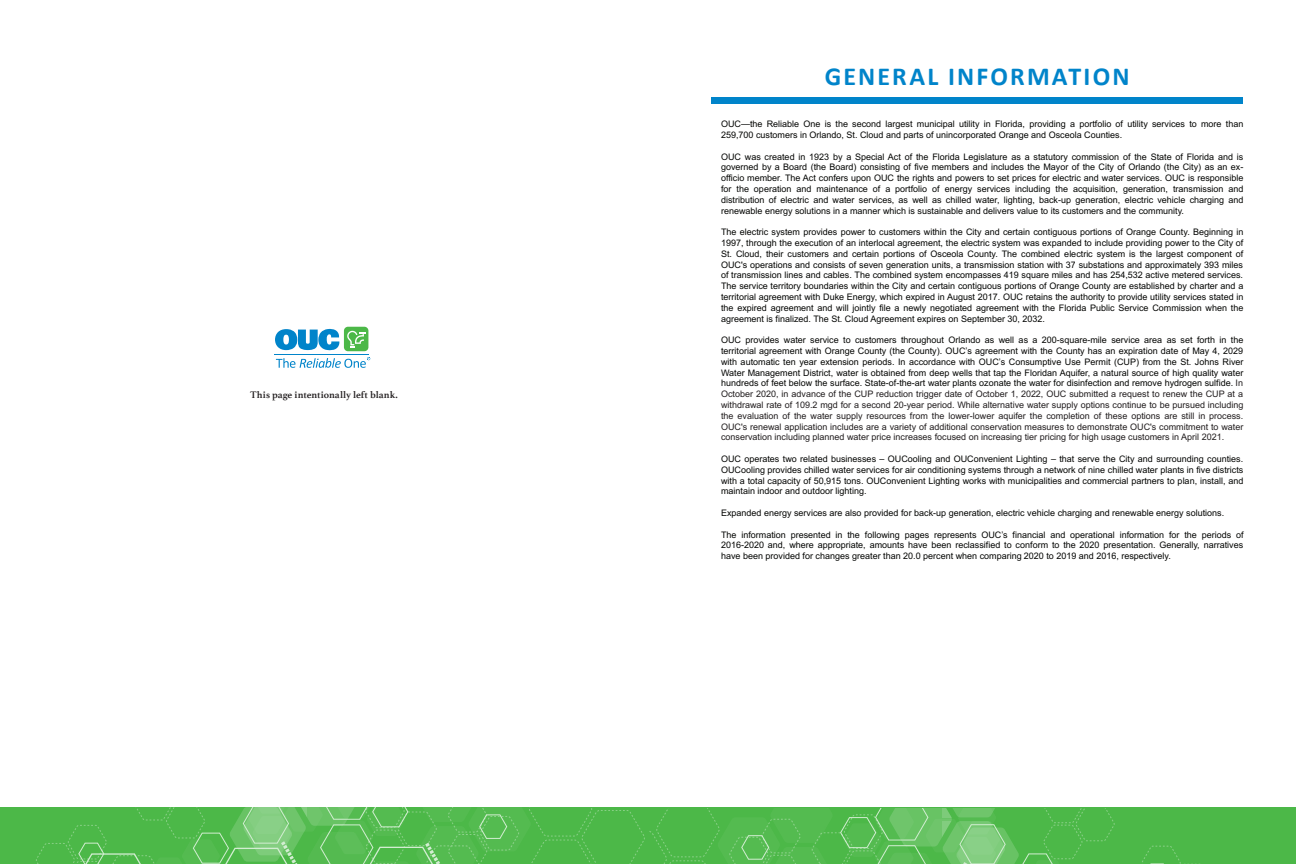
<style>
.page{position:relative;width:1296px;height:864px;background:#fff}
.page>*{position:absolute;margin:0;border:0;box-sizing:border-box;transform-origin:0 0}
.t1{font:700 26px "Calibri";letter-spacing:.085em;color:#0084ca}
.t2{font:700 10px "Athelas";letter-spacing:.005em;color:#231f20}
.t3{font:9px/10.8px "Arial";color:#040503;text-align:justify}
.t4{font:9px/10.8px "Arial";color:#211d1e;text-align:justify}
.s1{color:#040503}
</style>
<div class="page">
<div style="left:0;top:808px;width:1296px;height:56px;background:#4cb848"></div>
<svg style="left:1142px;top:846px;width:58px;height:18px"></svg>
<svg style="left:36px;top:808px;width:1079px;height:56px"></svg>
<svg style="left:275px;top:329px;width:64px;height:21px"></svg>
<div style="left:344px;top:327px;width:24px;height:24px;background:#4cb848;border-radius:4px"></div>
<svg style="left:347px;top:331px;width:19px;height:17px"></svg>
<hr style="left:275px;top:355px;width:94px;height:1px;background:#0084ca">
<svg style="left:276px;top:357px;width:94px;height:11px"></svg>
<div style="left:711px;top:97px;width:532px;height:6px;background:#0084ca"></div>
<p class="t2" style="left:250px;top:386px;width:149px">This page intentionally left blank.</p>
<h1 class="t1" style="left:825px;top:58px;width:306px">GENERAL INFORMATION</h1>
<p class="t3" style="left:721px;top:119px;width:524px">OUC—the Reliable One is the second largest municipal utility in Florida, providing a portfolio of utility services to more than<br>259,700 customers in Orlando, St. Cloud and parts of unincorporated Orange and Osceola Counties.</p>
<p class="t3" style="left:721px;top:151px;width:524px">OUC was created in 1923 by a Special Act of the Florida Legislature as a statutory commission of the State of Florida and is governed by a Board (the Board) consisting of five members and includes the Mayor of the City of Orlando (the City) as an ex&shy;officio member. The Act confers upon OUC the rights and powers to set prices for electric and water services. OUC is responsible for the operation and maintenance of a portfolio of energy services including the acquisition, generation, transmission and distribution of electric and water services, as well as chilled water, lighting, back-up generation, electric vehicle charging and renewable energy solutions in a manner which is sustainable and delivers value to its customers and the community.</p>
<p class="t3" style="left:721px;top:227px;width:524px">The electric system provides power to customers within the City and certain contiguous portions of Orange County. Beginning in 1997, through the execution of an interlocal agreement, the electric system was expanded to include providing power to the City of St. Cloud, their customers and certain portions of Osceola County. The combined electric system is the largest component of OUC's operations and consists of seven generation units, a transmission station with 37 substations and approximately 393 miles of transmission lines and cables. The combined system encompasses 419 square miles and has 254,532 active metered services.<br>The service territory boundaries within the City and certain contiguous portions of Orange County are established by charter and a territorial agreement with Duke Energy, which expired in August 2017. OUC retains the authority to provide utility services stated in the expired agreement and will jointly file a newly negotiated agreement with the Florida Public Service Commission when the agreement is finalized. The St. Cloud Agreement expires on September 30, 2032.</p>
<p class="t4" style="left:721px;top:335px;width:524px"><span class="s1">OUC provides water service to customers throughout Orlando as well as a 200-square-mile service area as set forth in the territorial agreement with Orange County (the County). OUC’s agreement with the County has an expiration date of May 4, 2029 with automatic ten year extension periods. In accordance with OUC’s Consumptive Use Permit (CUP) from the St. Johns River Water Management District, water is obtained from deep wells that tap the Floridan Aquifer, a natural source of high quality water hundreds of feet below the surface. State-of-the-art water plants ozonate the water for disinfection and remove hydrogen sulfide.</span> In October 2020, in advance of the CUP reduction trigger date of October 1, 2022, OUC submitted a request to renew the CUP at a withdrawal rate of 109.2 mgd for a second 20-year period. While alternative water supply options continue to be pursued including the evaluation of the water supply resources from the lower-lower aquifer the completion of these options are still in process.<br>OUC's renewal application includes are a variety of additional conservation measures to demonstrate OUC's commitment to water conservation including planned water price increases focused on increasing tier pricing for high usage customers in April 2021.</p>
<p class="t3" style="left:721px;top:454px;width:524px">OUC operates two related businesses – OUCooling and OUConvenient Lighting – that serve the City and surrounding counties.<br>OUCooling provides chilled water services for air conditioning systems through a network of nine chilled water plants in five districts with a total capacity of 50,915 tons. OUConvenient Lighting works with municipalities and commercial partners to plan, install, and maintain indoor and outdoor lighting.</p>
<p class="t3" style="left:721px;top:508px;width:505px">Expanded energy services are also provided for back-up generation, electric vehicle charging and renewable energy solutions.</p>
<p class="t3" style="left:721px;top:529px;width:524px">The information presented in the following pages represents OUC’s financial and operational information for the periods of 2016-2020 and, where appropriate, amounts have been reclassified to conform to the 2020 presentation. Generally, narratives have been provided for changes greater than 20.0 percent when comparing 2020 to 2019 and 2016, respectively.</p>
</div>
